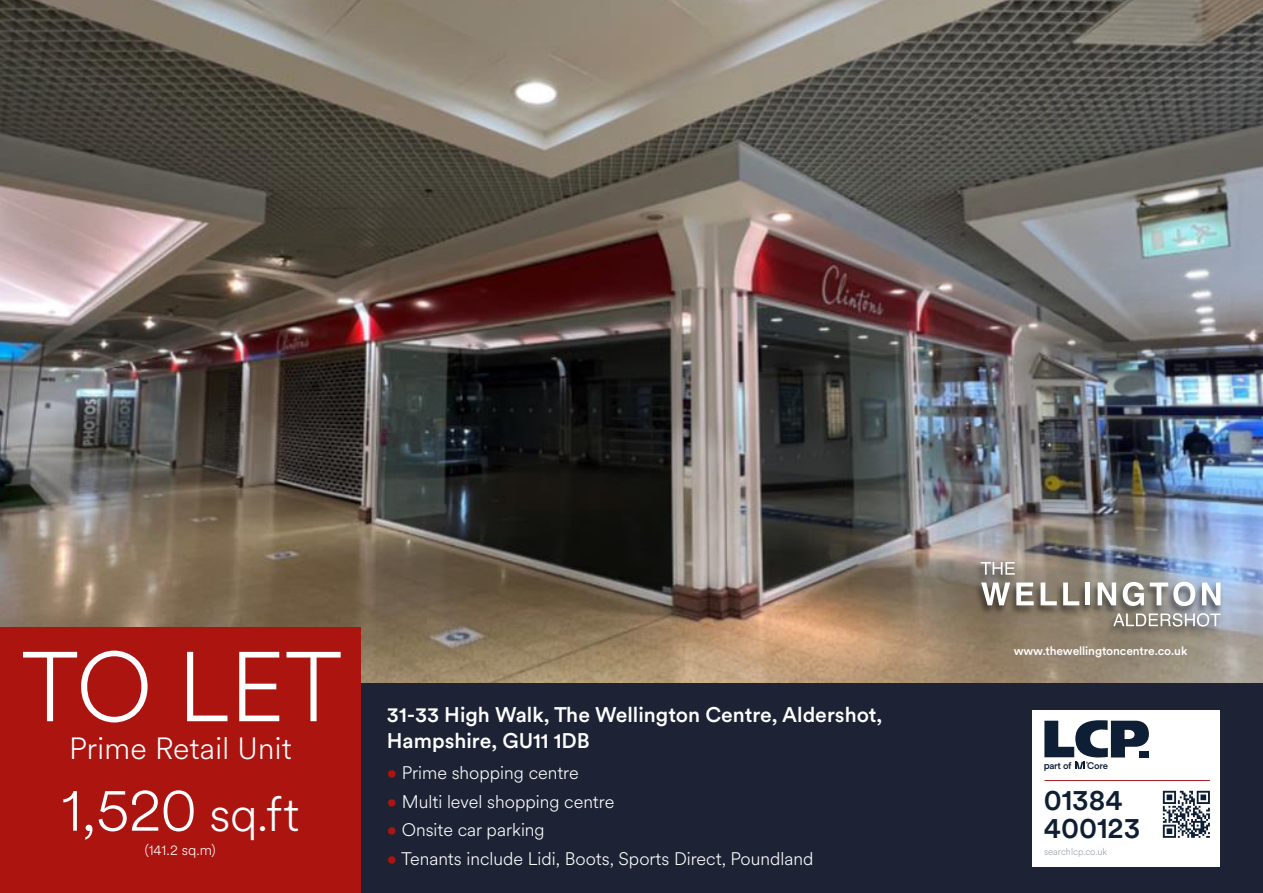
<style>
.page{position:relative;width:1263px;height:893px;background:#fff}
.page>*{position:absolute;margin:0;border:0;box-sizing:border-box;transform-origin:0 0}
.t1{font:300 97.8px "Circular XX";color:#fff}
.t2{font:300 61.05px "Circular XX";color:#fff}
.t3{font:300 30.45px "Circular XX";letter-spacing:.01em;color:#fff}
.t4{font:500 29.25px/28px "Circular XX";color:#0e1e34}
.t5{font:500 21px/25.7px "Circular XX";color:#fff}
.t6{font:300 18px "Circular XX";color:#fff}
.t7{font:300 14.4px "Circular XX";color:#fff}
.t8{font:500 12px "Circular XX";letter-spacing:-.01em;color:#fff}
.t9{font:300 9.6px "Circular XX";color:#979da7}
.t10{font:500 9.6px "Circular XX";letter-spacing:-.02em;color:#0e1e34}
.s1{font-size:48.15px}
.s2{color:#ac1410}
.s3{font-size:10.05px}
</style>
<div class="page">
<img style="left:0;top:0;width:1263px;height:684px">
<div style="left:358px;top:684px;width:905px;height:209px;background:#1d2335"></div>
<div style="left:0;top:628px;width:361px;height:265px;background:#ac1410"></div>
<div style="left:1032px;top:710px;width:188px;height:156px;background:#fff"></div>
<hr style="left:1044px;top:780px;width:166px;height:1px;background:#ac1f25">
<svg style="left:1044px;top:720px;width:105px;height:49px"></svg>
<svg style="left:1163px;top:791px;width:47px;height:47px"></svg>
<div style="left:972px;top:561px;width:252px;height:76px;background:#000;opacity:.55"></div>
<svg style="left:981px;top:582px;width:29px;height:23px"></svg>
<svg style="left:1016px;top:582px;width:18px;height:23px"></svg>
<svg style="left:1040px;top:582px;width:17px;height:23px"></svg>
<svg style="left:1063px;top:582px;width:16px;height:23px"></svg>
<div style="left:1085px;top:582px;width:5px;height:23px;background:#fff"></div>
<svg style="left:1098px;top:582px;width:18px;height:23px"></svg>
<svg style="left:1123px;top:582px;width:21px;height:24px"></svg>
<svg style="left:1150px;top:582px;width:45px;height:24px"></svg>
<svg style="left:1202px;top:582px;width:18px;height:23px"></svg>
<svg style="left:981px;top:562px;width:34px;height:13px"></svg>
<svg style="left:1113px;top:613px;width:107px;height:13px"></svg>
<h1 class="t1" style="left:21px;top:621px;width:323px">TO LET</h1>
<h3 class="t3" style="left:69px;top:727px;width:224px">Prime Retail Unit</h3>
<h2 class="t2" style="left:62px;top:768px;width:239px">1,520 <span class="s1">sq.ft</span></h2>
<p class="t7" style="left:145px;top:840px;width:72px">(141.2 sq.m)</p>
<p class="t5" style="left:387px;top:701px;width:497px">31-33 High Walk, The Wellington Centre, Aldershot,<br>Hampshire, GU11 1DB</p>
<p class="t6" style="left:387px;top:761px;width:193px"><span class="s2">•</span> Prime shopping centre</p>
<p class="t6" style="left:387px;top:789px;width:229px"><span class="s2">•</span> Multi level shopping centre</p>
<p class="t6" style="left:387px;top:818px;width:159px"><span class="s2">•</span> Onsite car parking</p>
<p class="t6" style="left:387px;top:847px;width:428px"><span class="s2">•</span> Tenants include Lidi, Boots, Sports Direct, Poundland</p>
<p class="t8" style="left:1014px;top:642px;width:175px">www.thewellingtoncentre.co.uk</p>
<p class="t10" style="left:1044px;top:759px;width:29px"><span class="s3">p</span>art of</p>
<p class="t10" style="left:1087px;top:759px;width:22px">Core</p>
<h3 class="t4" style="left:1044px;top:784px;width:98px">01384<br>400123</h3>
<p class="t9" style="left:1044px;top:845px;width:65px">searchlcp.co.uk</p>
</div>
